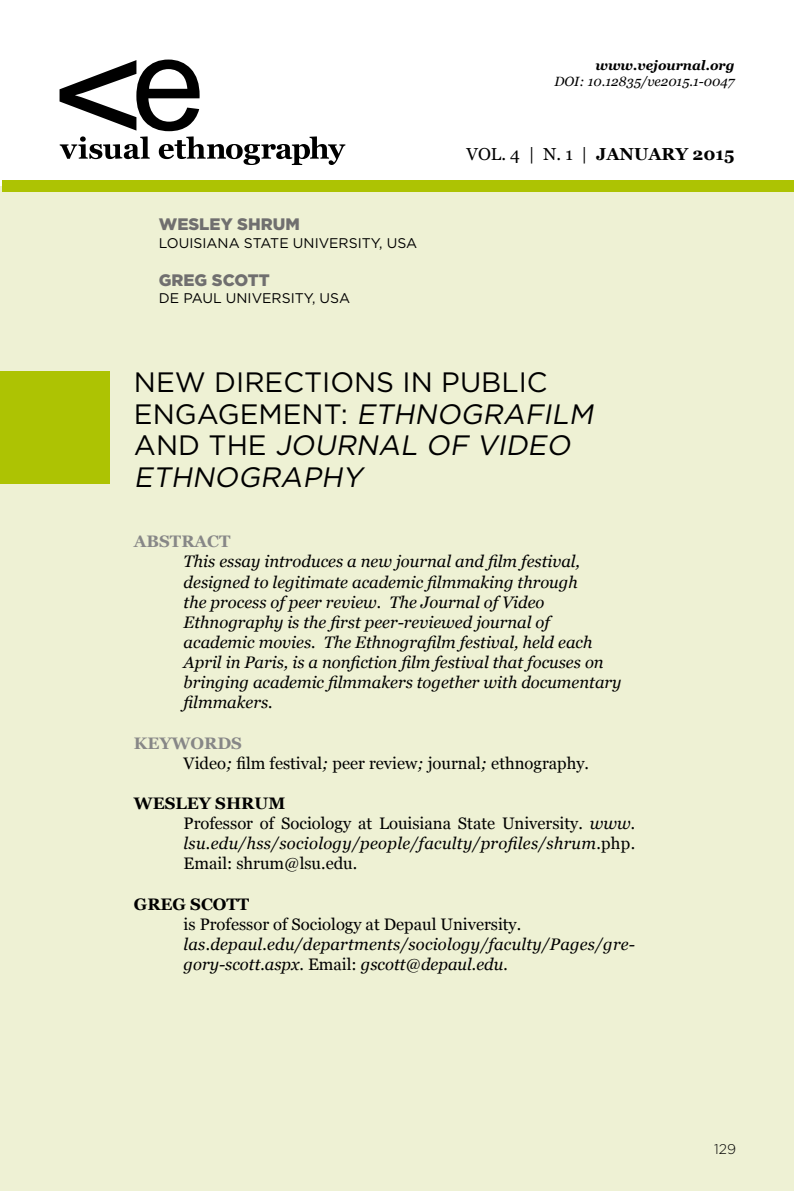
<style>
.page{position:relative;width:794px;height:1191px;background:#fff}
.page>*{position:absolute;margin:0;border:0;box-sizing:border-box;transform-origin:0 0}
.t1{font:28px/31.5px "Gotham";color:#000}
.t2{font:700 17.32px "Georgia";color:#000}
.t3{font:italic 16.62px/20.1px "Georgia";color:#000}
.t4{font:16.62px/20.1px "Georgia";color:#000}
.t5{font:900 16.62px "Gotham";color:#706f6f}
.t6{font:700 16.62px "Georgia";color:#000}
.t7{font:700 16.62px "Georgia";color:#878787}
.t8{font:14px "Gotham";color:#000}
.t9{font:300 14px "Gotham";color:#000}
.t10{font:italic 13.47px "Georgia";color:#000}
.t11{font:italic 700 13.47px "Georgia";color:#000}
.s1{font-weight:400}
.s2{font-style:italic}
.s3{font-weight:700;color:#878787}
.s4{font-weight:700}
.s5{font-style:normal}
</style>
<div class="page">
<div style="left:0;top:187px;width:794px;height:1004px;background:#eef1d4"></div>
<div style="left:2px;top:180px;width:792px;height:11px;background:#adc303"></div>
<svg style="left:60px;top:60px;width:285px;height:105px"></svg>
<div style="left:0;top:371px;width:109px;height:113px;background:#adc303"></div>
<p class="t11" style="left:595px;top:56px;width:140px">www.vejournal.org</p>
<p class="t10" style="left:554px;top:73px;width:182px">DOI: 10.12835/ve2015.1-0047</p>
<p class="t5" style="left:159px;top:213px;width:142px">WESLEY SHRUM</p>
<p class="t8" style="left:159px;top:234px;width:239px">LOUISIANA STATE UNIVERSITY, USA</p>
<p class="t5" style="left:159px;top:268px;width:113px">GREG SCOTT</p>
<p class="t8" style="left:159px;top:289px;width:172px">DE PAUL UNIVERSITY, USA</p>
<p class="t2" style="left:466px;top:143px;width:269px"><span class="s1">vol. 4 | n. 1 |</span> JANUARY 2015</p>
<h1 class="t1" style="left:134px;top:366px;width:466px">NEW DIRECTIONS IN PUBLIC<br>E N G AG E M E N T: <span class="s2">ETHNOGRAFILM<br></span>A N D T H E <span class="s2">JOURNAL OF VIDEO<br>ETHNOGRAPHY</span></h1>
<p class="t7" style="left:134px;top:531px;width:98px">ABSTRACT</p>
<p class="t3" style="left:184px;top:552px;width:439px">This essay introduces a new journal and film festival, designed to legitimate academic filmmaking through<br>the process of peer review. The Journal of Video Ethnography is the first peer-reviewed journal of academic movies. The Ethnografilm festival, held each April in Paris, is a nonfiction film festival that focuses on bringing academic filmmakers together with documentary filmmakers.</p>
<p class="t4" style="left:184px;top:733px;width:407px;text-indent:-50px"><span class="s3">KEYWORDS<br></span>Video<span class="s2">;</span> film festival<span class="s2">;</span> peer review<span class="s2">;</span> journal<span class="s2">;</span> ethnography.</p>
<p class="t6" style="left:134px;top:792px;width:15px">WES</p>
<p class="t4" style="left:184px;top:793px;width:453px;text-indent:-8px"><span class="s4">LEY SHRUM<br></span>Professor of Sociology at Louisiana State University. <span class="s2">www. lsu.edu/hss/sociology/people/faculty/profiles/shrum</span>.php.<br>Email: shrum@lsu.edu.</p>
<p class="t6" style="left:134px;top:893px;width:69px">GREG SCOTT</p>
<p class="t4" style="left:184px;top:914px;width:339px">is Professor of Sociology at Depaul University.</p>
<p class="t3" style="left:184px;top:934px;width:453px">las.depaul.edu/departments/sociology/faculty/Pages/gre&shy;gory-scott.aspx<span class="s5">. Email:</span> gscott@depaul.edu.</p>
<p class="t9" style="left:714px;top:1140px;width:23px">129</p>
</div>
